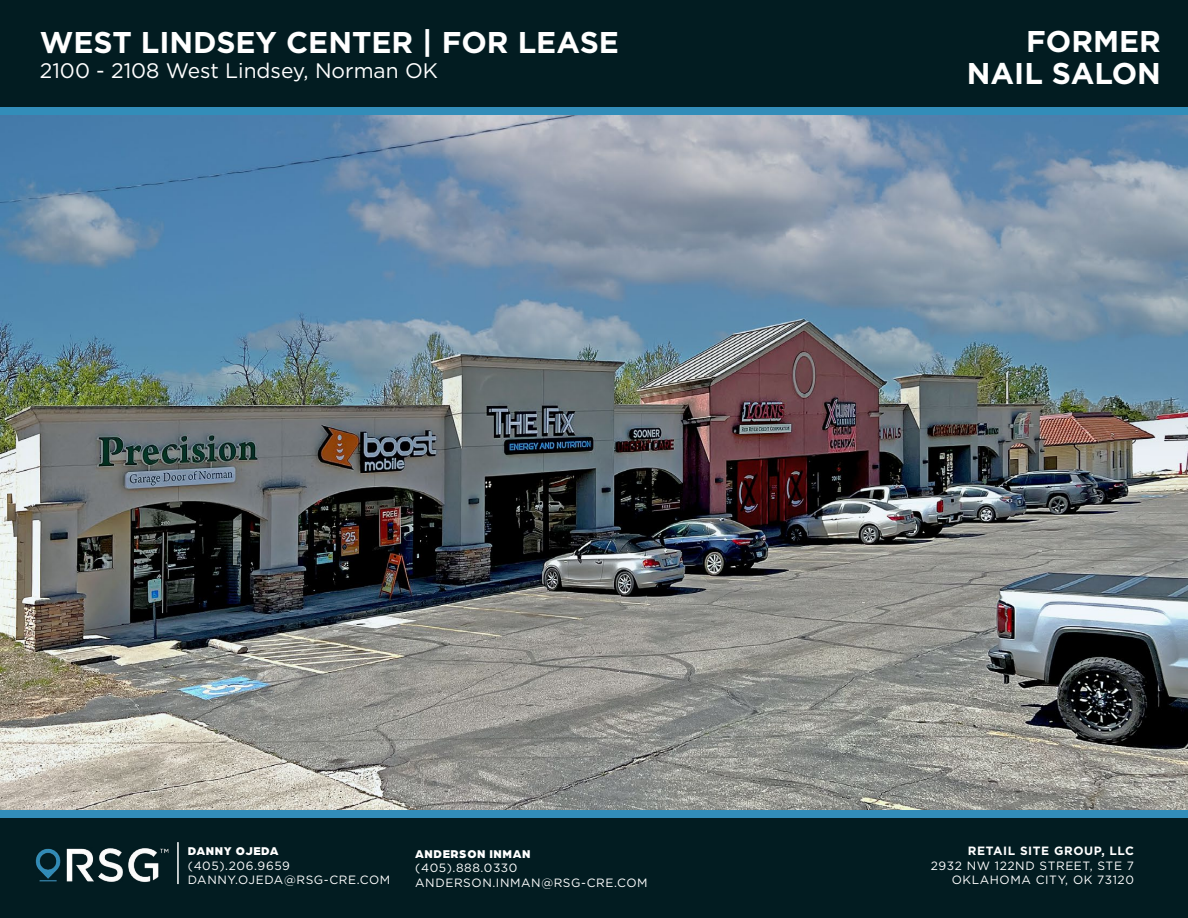
<style>
.page{position:relative;width:1188px;height:918px;background:#fff}
.page>*{position:absolute;margin:0;border:0;box-sizing:border-box;transform-origin:0 0}
.t1{font:700 30px/31.5px "Gotham";color:#fff;text-align:right}
.t2{font:21px "Gotham";color:#fff}
.t3{font:12px/14.4px "Gotham";letter-spacing:.05em;color:#fff}
.t4{font:900 12px "Arboria";letter-spacing:.05em;color:#fff}
.t5{font:700 12px "Gotham";letter-spacing:.05em;color:#fff}
</style>
<div class="page">
<div style="left:0;top:0;width:1188px;height:107px;background:#021c21"></div>
<div style="left:0;top:817px;width:1188px;height:101px;background:#021c21"></div>
<div style="left:0;top:107px;width:1188px;height:8px;background:#328db9"></div>
<div style="left:0;top:810px;width:1188px;height:7px;background:#328db9"></div>
<hr style="left:177px;top:842px;width:2px;height:42px;background:#fff">
<img style="left:35px;top:848px;width:134px;height:34px">
<img style="left:0;top:116px;width:1188px;height:694px">
<h1 class="t1" style="left:40px;top:26px;width:581px">WEST LINDSEY CENTER | FOR LEASE</h1>
<h2 class="t2" style="left:40px;top:57px;width:400px">2100 - 2108 West Lindsey, Norman OK</h2>
<h1 class="t1" style="left:967px;top:26px;width:196px">FORMER<br>NAIL SALON</h1>
<p class="t4" style="left:188px;top:843px;width:92px">DANNY OJEDA</p>
<p class="t3" style="left:188px;top:858px;width:204px">(405).206.9659<br>DANNY.OJEDA@RSG-CRE.COM</p>
<p class="t4" style="left:415px;top:845px;width:117px">ANDERSON INMAN</p>
<p class="t3" style="left:415px;top:860px;width:234px">(405).888.0330<br>ANDERSON.INMAN@RSG-CRE.COM</p>
<p class="t5" style="left:968px;top:843px;width:168px">RETAIL SITE GROUP, LLC</p>
<p class="t3" style="left:931px;top:858px;width:205px;text-align:right">2932 NW 122ND STREET, STE 7<br>OKLAHOMA CITY, OK 73120</p>
</div>
